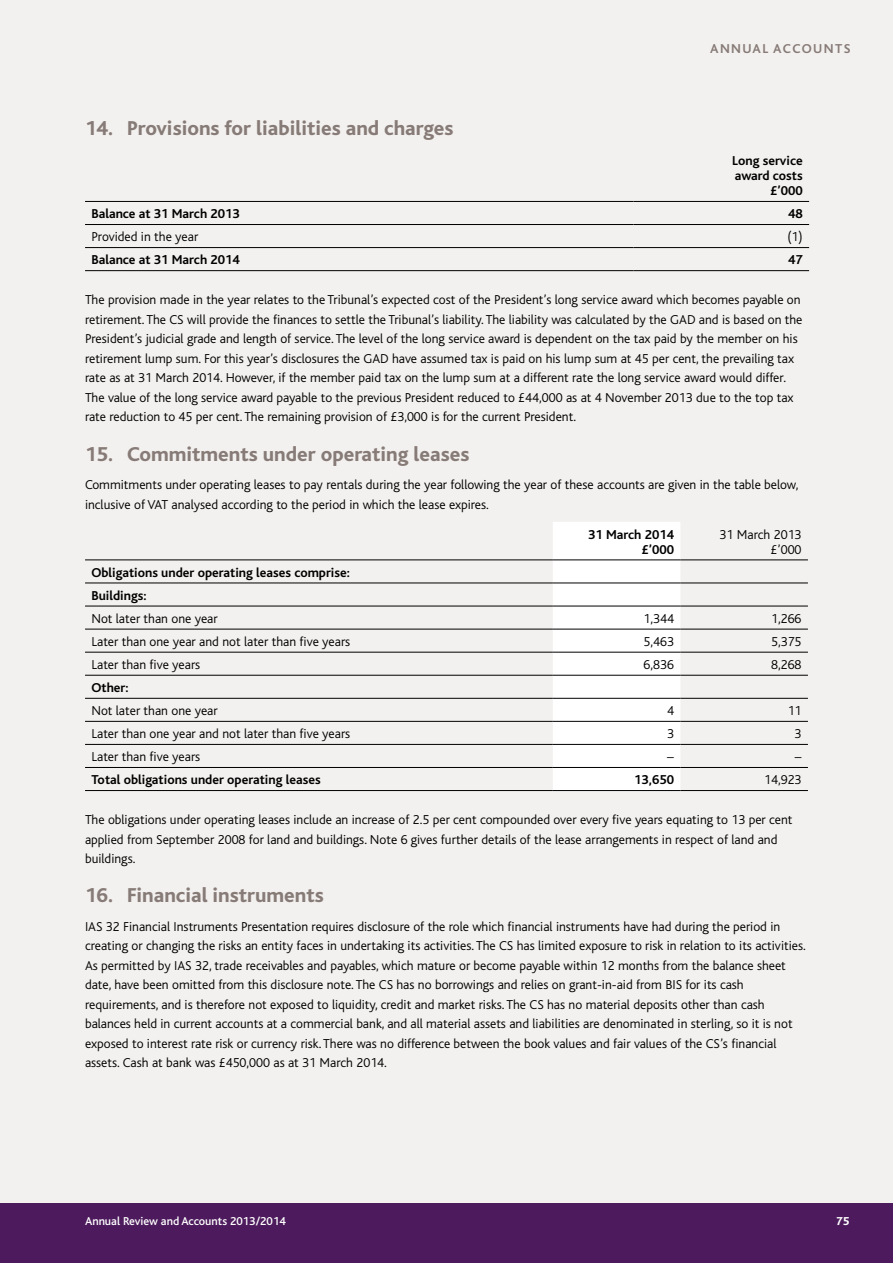
<style>
.page{position:relative;width:893px;height:1263px;background:#fff}
.page>*{position:absolute;margin:0;border:0;box-sizing:border-box;transform-origin:0 0}
._02-A_head-grey{font:800 21px "Bliss";color:#877b77}
._01-Main_text-half_l{font:300 13.5px/19.5px "Bliss";color:#000}
._08_-_Financial_Tbls{font:300 13.5px/15px "Bliss";color:#000;text-align:right}
._08_-_Financial_Tbls-2{font:700 13.5px/15px "Bliss";color:#000}
.t1{font:700 13.5px "Bliss";letter-spacing:.1em;color:#877b77}
.t2{font:500 12px "Bliss";color:#fff}
.t3{font:800 12px "Bliss";color:#fff}
</style>
<div class="page">
<div style="left:0;top:0;width:893px;height:1203px;background:#f3f1ef"></div>
<div style="left:0;top:1203px;width:893px;height:60px;background:#4d1b5d"></div>
<hr style="left:85px;top:201px;width:549px;height:1px;background:#000">
<hr style="left:634px;top:201px;width:175px;height:1px;background:#000">
<hr style="left:85px;top:224px;width:549px;height:1px;background:#000">
<hr style="left:634px;top:224px;width:175px;height:1px;background:#000">
<hr style="left:85px;top:247px;width:549px;height:1px;background:#000">
<hr style="left:634px;top:247px;width:175px;height:1px;background:#000">
<hr style="left:85px;top:270px;width:549px;height:1px;background:#000">
<hr style="left:634px;top:270px;width:175px;height:1px;background:#000">
<div style="left:553px;top:522px;width:127px;height:268px;background:#fff"></div>
<hr style="left:85px;top:560px;width:468px;height:1px;background:#000">
<hr style="left:553px;top:560px;width:127px;height:1px;background:#000">
<hr style="left:680px;top:560px;width:128px;height:1px;background:#000">
<hr style="left:85px;top:583px;width:468px;height:1px;background:#000">
<hr style="left:553px;top:583px;width:127px;height:1px;background:#000">
<hr style="left:680px;top:583px;width:128px;height:1px;background:#000">
<hr style="left:85px;top:606px;width:468px;height:1px;background:#000">
<hr style="left:553px;top:606px;width:127px;height:1px;background:#000">
<hr style="left:680px;top:606px;width:128px;height:1px;background:#000">
<hr style="left:85px;top:629px;width:468px;height:1px;background:#000">
<hr style="left:553px;top:629px;width:127px;height:1px;background:#000">
<hr style="left:680px;top:629px;width:128px;height:1px;background:#000">
<hr style="left:85px;top:652px;width:468px;height:1px;background:#000">
<hr style="left:553px;top:652px;width:127px;height:1px;background:#000">
<hr style="left:680px;top:652px;width:128px;height:1px;background:#000">
<hr style="left:85px;top:675px;width:468px;height:1px;background:#000">
<hr style="left:553px;top:675px;width:127px;height:1px;background:#000">
<hr style="left:680px;top:675px;width:128px;height:1px;background:#000">
<hr style="left:85px;top:698px;width:468px;height:1px;background:#000">
<hr style="left:553px;top:698px;width:127px;height:1px;background:#000">
<hr style="left:680px;top:698px;width:128px;height:1px;background:#000">
<hr style="left:85px;top:721px;width:468px;height:1px;background:#000">
<hr style="left:553px;top:721px;width:127px;height:1px;background:#000">
<hr style="left:680px;top:721px;width:128px;height:1px;background:#000">
<hr style="left:85px;top:744px;width:468px;height:1px;background:#000">
<hr style="left:553px;top:744px;width:127px;height:1px;background:#000">
<hr style="left:680px;top:744px;width:128px;height:1px;background:#000">
<hr style="left:85px;top:767px;width:468px;height:1px;background:#000">
<hr style="left:553px;top:767px;width:127px;height:1px;background:#000">
<hr style="left:680px;top:767px;width:128px;height:1px;background:#000">
<hr style="left:85px;top:790px;width:468px;height:1px;background:#000">
<hr style="left:553px;top:790px;width:127px;height:1px;background:#000">
<hr style="left:680px;top:790px;width:128px;height:1px;background:#000">
<p class="_02-A_head-grey" style="left:85px;top:117px;width:370px">14. Provisions for liabilities and charges</p>
<p class="t1" style="left:710px;top:41px;width:142px">ANNUAL ACCOUNTS</p>
<p class="_08_-_Financial_Tbls-2" style="left:732px;top:153px;width:72px">Long service award costs</p>
<p class="_08_-_Financial_Tbls-2" style="left:770px;top:183px;width:34px">£’000</p>
<p class="_08_-_Financial_Tbls-2" style="left:91px;top:206px;width:150px">Balance at 31 March 2013</p>
<p class="_08_-_Financial_Tbls-2" style="left:788px;top:206px;width:16px">48</p>
<p class="_08_-_Financial_Tbls" style="left:91px;top:230px;width:108px">Provided in the year</p>
<p class="_08_-_Financial_Tbls" style="left:787px;top:230px;width:17px">(1)</p>
<p class="_08_-_Financial_Tbls-2" style="left:91px;top:253px;width:150px">Balance at 31 March 2014</p>
<p class="_08_-_Financial_Tbls-2" style="left:788px;top:253px;width:16px">47</p>
<p class="_01-Main_text-half_l" style="left:85px;top:290px;width:719px">The provision made in the year relates to the Tribunal’s expected cost of the President’s long service award which becomes payable on retirement. The CS will provide the finances to settle the Tribunal’s liability. The liability was calculated by the GAD and is based on the President’s judicial grade and length of service. The level of the long service award is dependent on the tax paid by the member on his retirement lump sum. For this year’s disclosures the GAD have assumed tax is paid on his lump sum at 45 per cent, the prevailing tax rate as at 31 March 2014. However, if the member paid tax on the lump sum at a different rate the long service award would differ.<br>The value of the long service award payable to the previous President reduced to £44,000 as at 4 November 2013 due to the top tax rate reduction to 45 per cent. The remaining provision of £3,000 is for the current President.</p>
<h2 class="_02-A_head-grey" style="left:85px;top:443px;width:386px">15 . Commitments under operating leases</h2>
<p class="_01-Main_text-half_l" style="left:85px;top:475px;width:715px">Commitments under operating leases to pay rentals during the year following the year of these accounts are given in the table below, inclusive of VAT analysed according to the period in which the lease expires.</p>
<p class="_08_-_Financial_Tbls-2" style="left:588px;top:527px;width:87px;text-align:right">31 March 2014 £’000</p>
<p class="_08_-_Financial_Tbls" style="left:720px;top:527px;width:83px">31 March 2013 £’000</p>
<p class="_08_-_Financial_Tbls-2" style="left:91px;top:565px;width:260px">Obligations under operating leases comprise:</p>
<p class="_08_-_Financial_Tbls-2" style="left:91px;top:588px;width:57px">Buildings:</p>
<p class="_08_-_Financial_Tbls" style="left:91px;top:611px;width:128px">Not later than one year</p>
<p class="_08_-_Financial_Tbls" style="left:643px;top:611px;width:32px">1,344</p>
<p class="_08_-_Financial_Tbls" style="left:771px;top:611px;width:32px">1,266</p>
<p class="_08_-_Financial_Tbls" style="left:91px;top:634px;width:260px">Later than one year and not later than five years</p>
<p class="_08_-_Financial_Tbls" style="left:643px;top:634px;width:32px">5,463</p>
<p class="_08_-_Financial_Tbls" style="left:771px;top:634px;width:32px">5,375</p>
<p class="_08_-_Financial_Tbls" style="left:91px;top:657px;width:110px">Later than five years</p>
<p class="_08_-_Financial_Tbls" style="left:643px;top:657px;width:32px">6,836</p>
<p class="_08_-_Financial_Tbls" style="left:771px;top:657px;width:32px">8,268</p>
<p class="_08_-_Financial_Tbls-2" style="left:91px;top:680px;width:39px">Other:</p>
<p class="_08_-_Financial_Tbls" style="left:91px;top:703px;width:128px">Not later than one year</p>
<p class="_08_-_Financial_Tbls" style="left:667px;top:703px;width:8px">4</p>
<p class="_08_-_Financial_Tbls" style="left:788px;top:703px;width:15px">11</p>
<p class="_08_-_Financial_Tbls" style="left:91px;top:726px;width:260px">Later than one year and not later than five years</p>
<p class="_08_-_Financial_Tbls" style="left:667px;top:726px;width:8px">3</p>
<p class="_08_-_Financial_Tbls" style="left:795px;top:726px;width:8px">3</p>
<p class="_08_-_Financial_Tbls" style="left:91px;top:749px;width:110px">Later than five years</p>
<p class="_08_-_Financial_Tbls" style="left:667px;top:749px;width:8px">–</p>
<p class="_08_-_Financial_Tbls" style="left:795px;top:749px;width:8px">–</p>
<p class="_08_-_Financial_Tbls-2" style="left:91px;top:772px;width:231px">Total obligations under operating leases</p>
<p class="_08_-_Financial_Tbls-2" style="left:634px;top:772px;width:41px">13,650</p>
<p class="_08_-_Financial_Tbls" style="left:764px;top:772px;width:39px">14,923</p>
<p class="_01-Main_text-half_l" style="left:85px;top:810px;width:709px">The obligations under operating leases include an increase of 2.5 per cent compounded over every five years equating to 13 per cent applied from September 2008 for land and buildings. Note 6 gives further details of the lease arrangements in respect of land and buildings.</p>
<h2 class="_02-A_head-grey" style="left:85px;top:885px;width:240px">16 . Financial instruments</h2>
<p class="_01-Main_text-half_l" style="left:85px;top:917px;width:722px">IAS 32 Financial Instruments Presentation requires disclosure of the role which financial instruments have had during the period in creating or changing the risks an entity faces in undertaking its activities. The CS has limited exposure to risk in relation to its activities.<br>As permitted by IAS 32, trade receivables and payables, which mature or become payable within 12 months from the balance sheet date, have been omitted from this disclosure note. The CS has no borrowings and relies on grant-in-aid from BIS for its cash requirements, and is therefore not exposed to liquidity, credit and market risks. The CS has no material deposits other than cash balances held in current accounts at a commercial bank, and all material assets and liabilities are denominated in sterling, so it is not exposed to interest rate risk or currency risk. There was no difference between the book values and fair values of the CS’s financial assets. Cash at bank was £450,000 as at 31 March 2014.</p>
<p class="t2" style="left:85px;top:1214px;width:202px">Annual Review and Accounts 2013/2014</p>
<p class="t3" style="left:836px;top:1214px;width:15px">75</p>
</div>
